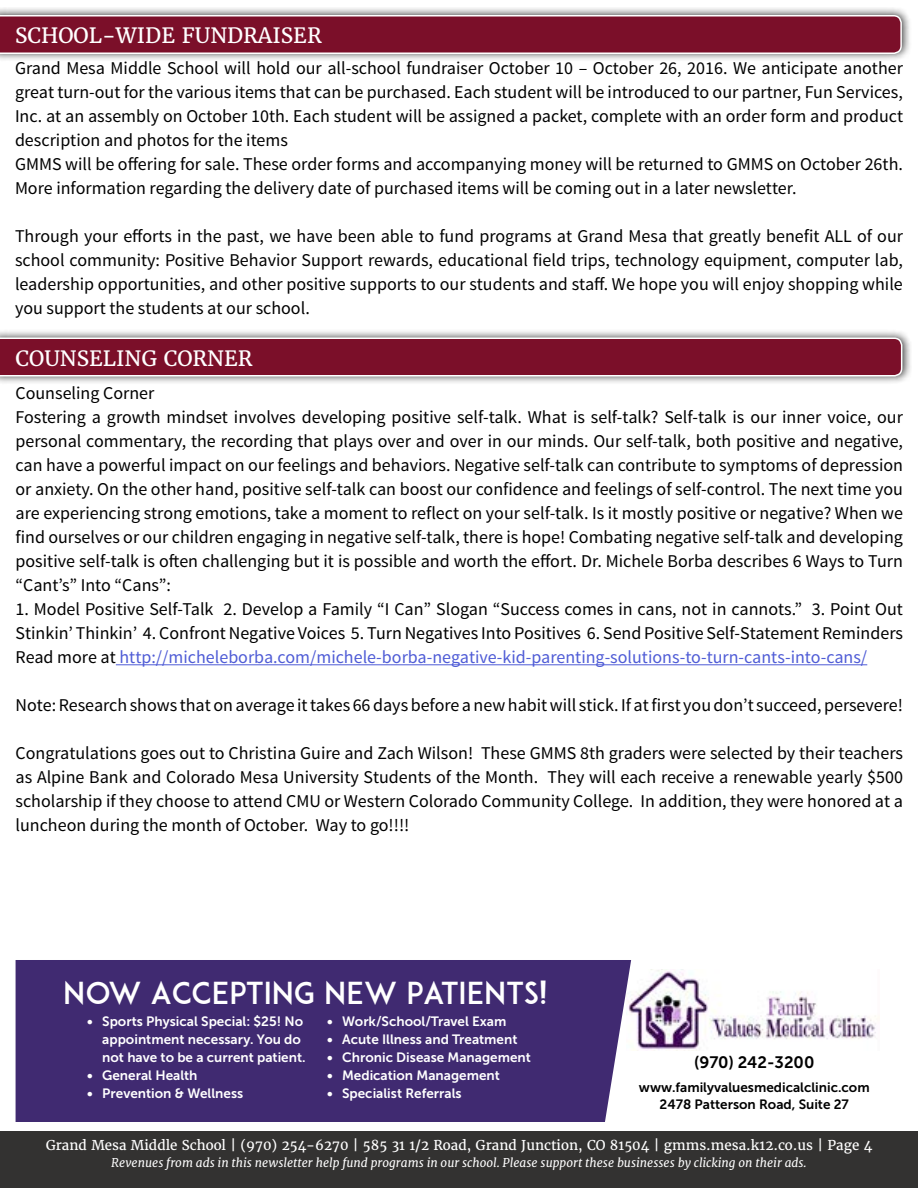
<style>
.page{position:relative;width:918px;height:1188px;background:#fff}
.page>*{position:absolute;margin:0;border:0;box-sizing:border-box;transform-origin:0 0}
.t1{font:30px "ADAM.CGPRO";color:#fff}
.t2{font:21px "Merriweather";color:#fff}
.t3{font:18px/24px "Source Sans Pro";color:#000;text-align:justify}
.t4{font:16.5px "Museo Sans 700";color:#000}
.t5{font:13.5px/18px "Museo Sans 700";color:#fff}
.t6{font:13.5px "Merriweather";color:#fff}
.t7{font:13.5px/16.5px "Museo Sans 700";color:#000;text-align:center}
.t8{font:italic 12px "Merriweather";color:#fff}
.s1{color:#4f5cd6}
</style>
<div class="page">
<div style="left:0;top:1131px;width:918px;height:57px;background:#333231"></div>
<div style="left:0;top:7px;width:912px;height:55px;background:#000;opacity:.75"></div>
<svg style="left:0;top:14px;width:903px;height:41px;background:#86283f"></svg>
<div style="left:0;top:329px;width:912px;height:56px;background:#000;opacity:.75"></div>
<svg style="left:0;top:337px;width:903px;height:40px;background:#85243c"></svg>
<hr style="left:116px;top:664px;width:751px;height:1px;background:#4f5cd6">
<img style="left:631px;top:969px;width:248px;height:82px">
<div style="left:16px;top:960px;width:615px;height:162px;background:#402a71"></div>
<p class="t2" style="left:15px;top:22px;width:308px">SCHOOL-WIDE FUNDRAISER</p>
<p class="t3" style="left:15px;top:57px;width:890px;text-align:left">Grand Mesa Middle School will hold our all-school fundraiser October 10 – October 26, 2016. We anticipate another great turn-out for the various items that can be purchased. Each student will be introduced to our partner, Fun Services, Inc. at an assembly on October 10th. Each student will be assigned a packet, complete with an order form and product description and photos for the items<br>GMMS will be offering for sale. These order forms and accompanying money will be returned to GMMS on October 26th.<br>More information regarding the delivery date of purchased items will be coming out in a later newsletter.</p>
<p class="t3" style="left:15px;top:225px;width:890px">Through your efforts in the past, we have been able to fund programs at Grand Mesa that greatly benefit ALL of our school community: Positive Behavior Support rewards, educational field trips, technology equipment, computer lab, leadership opportunities, and other positive supports to our students and staff. We hope you will enjoy shopping while you support the students at our school.</p>
<p class="t2" style="left:16px;top:345px;width:238px">COUNSELING CORNER</p>
<p class="t3" style="left:16px;top:381px;width:889px;text-align:left">Counseling Corner<br>Fostering a growth mindset involves developing positive self-talk. What is self-talk? Self-talk is our inner voice, our personal commentary, the recording that plays over and over in our minds. Our self-talk, both positive and negative, can have a powerful impact on our feelings and behaviors. Negative self-talk can contribute to symptoms of depression or anxiety. On the other hand, positive self-talk can boost our confidence and feelings of self-control. The next time you are experiencing strong emotions, take a moment to reflect on your self-talk. Is it mostly positive or negative? When we find ourselves or our children engaging in negative self-talk, there is hope! Combating negative self-talk and developing positive self-talk is often challenging but it is possible and worth the effort. Dr. Michele Borba describes 6 Ways to Turn “Cant’s” Into “Cans”:</p>
<p class="t3" style="left:16px;top:597px;width:889px">1. Model Positive Self-Talk 2. Develop a Family “I Can” Slogan “Success comes in cans, not in cannots.” 3. Point Out Stinkin’ Thinkin’ 4. Confront Negative Voices 5. Turn Negatives Into Positives 6. Send Positive Self-Statement Reminders Read more at <span class="s1">http://micheleborba.com/michele-borba-negative-kid-parenting-solutions-to-turn-cants-into-cans/</span></p>
<p class="t3" style="left:16px;top:693px;width:889px">Note: Research shows that on average it takes 66 days before a new habit will stick. If at first you don’t succeed, persevere!</p>
<p class="t3" style="left:16px;top:741px;width:889px">Congratulations goes out to Christina Guire and Zach Wilson! These GMMS 8th graders were selected by their teachers as Alpine Bank and Colorado Mesa University Students of the Month. They will each receive a renewable yearly $500 scholarship if they choose to attend CMU or Western Colorado Community College. In addition, they were honored at a luncheon during the month of October. Way to go!!!!</p>
<h1 class="t1" style="left:63px;top:975px;width:486px">NOW ACCEPTING NEW PATIENTS!</h1>
<p class="t5" style="left:102px;top:1012px;width:205px;text-indent:-15px">• Sports Physical Special: $25! No appointment necessary. You do not have to be a current patient.</p>
<p class="t5" style="left:87px;top:1066px;width:112px">• General Health</p>
<p class="t5" style="left:87px;top:1084px;width:157px">• Prevention &amp; Wellness</p>
<p class="t5" style="left:327px;top:1012px;width:181px">• Work/School/Travel Exam</p>
<p class="t5" style="left:327px;top:1030px;width:192px">• Acute Illness and Treatment</p>
<p class="t5" style="left:327px;top:1048px;width:205px">• Chronic Disease Management</p>
<p class="t5" style="left:327px;top:1066px;width:174px">• Medication Management</p>
<p class="t5" style="left:327px;top:1084px;width:136px">• Specialist Referrals</p>
<p class="t4" style="left:694px;top:1053px;width:122px">(970) 242-3200</p>
<p class="t7" style="left:639px;top:1079px;width:232px">www.familyvaluesmedicalclinic.com<br>2478 Patterson Road, Suite 27</p>
<p class="t6" style="left:46px;top:1137px;width:828px">Grand Mesa Middle School | (970) 254-6270 | 585 31 1/2 Road, Grand Junction, CO 81504 | gmms.mesa.k12.co.us | Page 4</p>
<p class="t8" style="left:111px;top:1155px;width:697px">Revenues from ads in this newsletter help fund programs in our school. Please support these businesses by clicking on their ads.</p>
</div>
